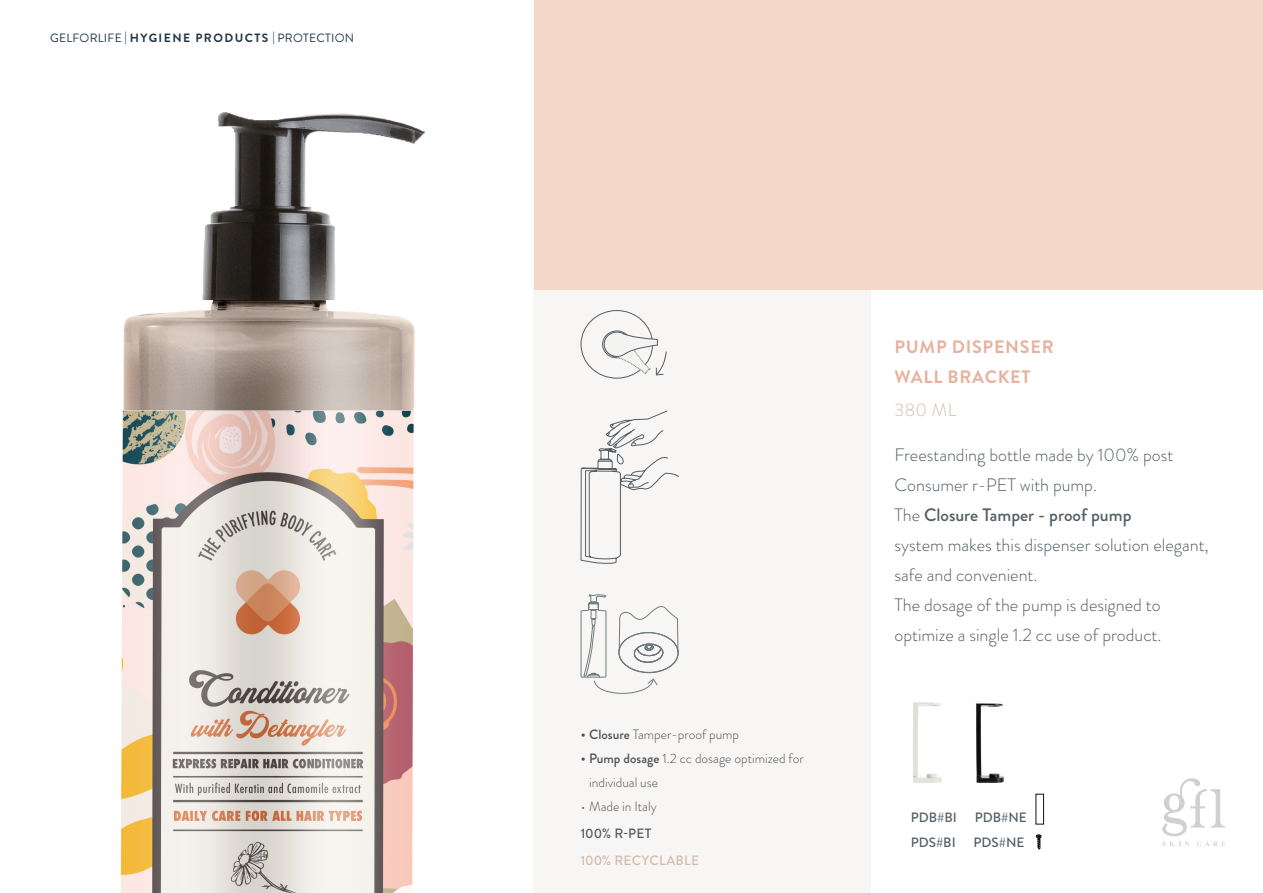
<style>
.page{position:relative;width:1263px;height:893px;background:#fff}
.page>*{position:absolute;margin:0;border:0;box-sizing:border-box;transform-origin:0 0}
.t1{font:300 18px/30px "Brandon Grotesque";color:#545d64}
.t2{font:500 18px "Brandon Grotesque";color:#545d64}
.t3{font:700 18px/30px "Brandon Grotesque";letter-spacing:.04em;color:#e7b29f}
.t4{font:300 18px "Brandon Grotesque";color:#d3bcae}
.t5{font:300 13.5px/24px "Brandon Grotesque";color:#4b5156}
.t6{font:500 13.5px "Brandon Grotesque";color:#545d64}
.t7{font:500 13.5px "Brandon Grotesque";letter-spacing:.02em;color:#d3bcae}
.t8{font:12px "Brandon Grotesque";letter-spacing:.02em;color:#203746}
.t9{font:11.55px "Mrs Eaves OT";color:#545d64}
.s1{font-weight:700}
.s2{font-weight:500}
.s3{font-weight:300}
</style>
<div class="page">
<img style="left:120px;top:112px;width:414px;height:781px">
<div style="left:534px;top:290px;width:337px;height:603px;background:#f8f6f4"></div>
<svg style="left:1162px;top:778px;width:63px;height:68px"></svg>
<div style="left:534px;top:0;width:729px;height:290px;background:#f4d8c7"></div>
<img style="left:913px;top:702px;width:29px;height:81px">
<img style="left:976px;top:703px;width:29px;height:80px">
<svg style="left:1036px;top:834px;width:5px;height:16px"></svg>
<div style="left:1035px;top:794px;width:9px;height:30px;background:#fff;border:1px solid #111212"></div>
<svg style="left:580px;top:310px;width:99px;height:251px"></svg>
<svg style="left:580px;top:561px;width:99px;height:133px"></svg>
<div style="left:581px;top:310px;width:72px;height:68px;border:1px solid #545d64;border-radius:50%"></div>
<svg style="left:602px;top:330px;width:65px;height:46px"></svg>
<p class="t8" style="left:50px;top:29px;width:306px">GELFORLIFE | <span class="s1">HYGIENE PRODUCTS</span> | PROTECTION</p>
<p class="t9" style="left:257px;top:847px;width:13px">36</p>
<p class="t5" style="left:581px;top:722px;width:160px"><span class="s2">• Closure</span> Tamper-proof pump</p>
<p class="t5" style="left:589px;top:746px;width:216px;text-indent:-9px"><span class="s2">• Pump dosage</span> 1.2 cc dosage optimized for individual use</p>
<p class="t5" style="left:581px;top:794px;width:77px">• Made in Italy</p>
<p class="t6" style="left:581px;top:823px;width:72px">100% R-PET</p>
<p class="t7" style="left:581px;top:850px;width:120px">100% RECYCLABLE</p>
<p class="t3" style="left:894px;top:332px;width:161px">PUMP DISPENSER<br>WALL BRACKET</p>
<p class="t4" style="left:894px;top:397px;width:64px">380 ML</p>
<p class="t1" style="left:894px;top:440px;width:280px">Freestanding bottle made by 100% post<br>Consumer r-PET with pump.</p>
<p class="t2" style="left:894px;top:502px;width:239px"><span class="s3">The</span> Closure Tamper - proof pump</p>
<p class="t1" style="left:894px;top:530px;width:316px">system makes this dispenser solution elegant, safe and convenient.</p>
<p class="t1" style="left:894px;top:590px;width:269px">The dosage of the pump is designed to optimize a single 1.2 cc use of product.</p>
<p class="t6" style="left:911px;top:808px;width:48px">PDB#BI</p>
<p class="t6" style="left:975px;top:808px;width:54px">PDB#NE</p>
<p class="t6" style="left:911px;top:833px;width:47px">PDS#BI</p>
<p class="t6" style="left:973px;top:833px;width:53px">PDS#NE</p>
</div>
